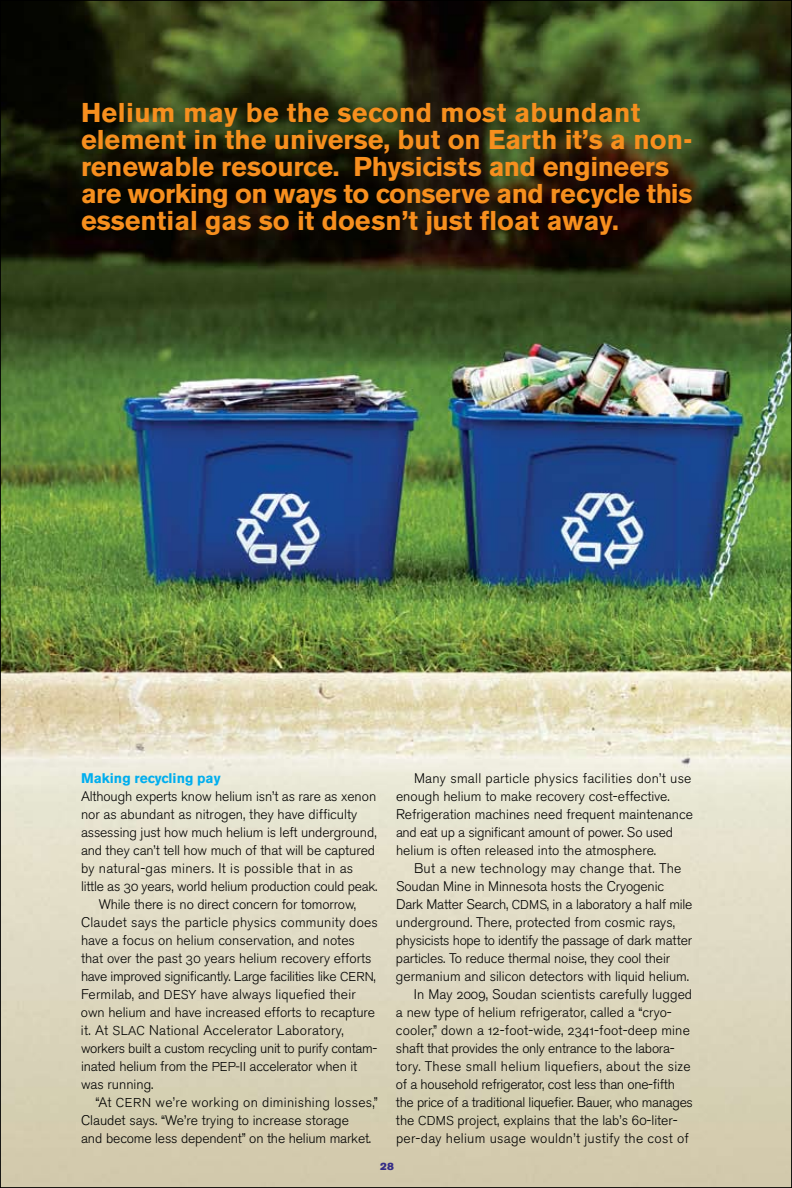
<style>
.page{position:relative;width:792px;height:1188px;background:#fff}
.page>*{position:absolute;margin:0;border:0;box-sizing:border-box;transform-origin:0 0}
.t1{font:700 27px/27px "Akzidenz Grotesk BE";color:#f78f1e}
.t2{font:13.8px/18px "Akzidenz Grotesk BE Light Os F";color:#000}
.t3{font:13.8px "Akzidenz Grotesk BE Light Os F";letter-spacing:-.02em;color:#000}
.t4{font:13.8px "Akzidenz Grotesk BE Light Os F";letter-spacing:.02em;color:#000}
.t5{font:13.8px "Akzidenz Grotesk BE Light Os F";letter-spacing:-.025em;color:#000}
.t6{font:13.8px "Akzidenz Grotesk BE Light Os F";letter-spacing:.025em;color:#000}
.t7{font:700 13.8px "Akzidenz Grotesk BE";color:#00aeef}
.t8{font:10.5px "Akzidenz Grotesk BE Super";color:#352c87}
.s1{font-size:12.75px}
</style>
<div class="page">
<img style="left:2px;top:2px;width:788px;height:1184px">
<h1 class="t1" style="left:81px;top:99px;width:613px">Helium may be the second most abundant element in the universe, but on Earth it’s a non&shy;renewable resource. Physicists and engineers are working on ways to conserve and recycle this essential gas so it doesn’t just float away.</h1>
<p class="t7" style="left:81px;top:770px;width:141px">Making recycling pay</p>
<p class="t2" style="left:81px;top:788px;width:297px">Although experts know helium isn’t as rare as xenon</p>
<p class="t2" style="left:81px;top:805px;width:278px">nor as abundant as nitrogen, they have difficulty</p>
<p class="t2" style="left:81px;top:823px;width:297px">assessing just how much helium is left underground,</p>
<p class="t2" style="left:81px;top:841px;width:296px">and they can’t tell how much of that will be captured</p>
<p class="t4" style="left:81px;top:860px;width:274px">by natural-gas miners. It is possible that in as</p>
<p class="t2" style="left:81px;top:877px;width:298px">little as 30 years, world helium production could peak.</p>
<p class="t2" style="left:99px;top:895px;width:259px">While there is no direct concern for tomorrow,</p>
<p class="t2" style="left:81px;top:913px;width:298px">Claudet says the particle physics community does</p>
<p class="t2" style="left:81px;top:931px;width:275px">have a focus on helium conservation, and notes</p>
<p class="t2" style="left:81px;top:949px;width:292px">that over the past 30 years helium recovery efforts</p>
<p class="t3" style="left:81px;top:968px;width:296px">have improved significantly. Large facilities like <span class="s1">CERN</span>,</p>
<p class="t2" style="left:81px;top:986px;width:276px">Fermilab, and <span class="s1">DESY</span> have always liquefied their</p>
<p class="t2" style="left:81px;top:1004px;width:296px">own helium and have increased efforts to recapture</p>
<p class="t4" style="left:81px;top:1022px;width:264px">it. At <span class="s1">SLAC</span> National Accelerator Laboratory,</p>
<p class="t5" style="left:81px;top:1040px;width:298px">workers built a custom recycling unit to purify contam-</p>
<p class="t2" style="left:81px;top:1057px;width:278px">inated helium from the <span class="s1">PEP-II</span> accelerator when it</p>
<p class="t2" style="left:81px;top:1076px;width:74px">was running.</p>
<p class="t4" style="left:95px;top:1094px;width:284px">“At <span class="s1">CERN</span> we’re working on diminishing losses,”</p>
<p class="t2" style="left:81px;top:1112px;width:270px">Claudet says. “We’re trying to increase storage</p>
<p class="t2" style="left:81px;top:1129px;width:292px">and become less dependent” on the helium market.</p>
<p class="t2" style="left:396px;top:769px;width:298px;text-indent:18px">Many small particle physics facilities don’t use enough helium to make recovery cost-effective.<br>Refrigeration machines need frequent maintenance and eat up a significant amount of power. So used helium is often released into the atmosphere.</p>
<p class="t6" style="left:414px;top:860px;width:269px">But a new technology may change that. The</p>
<p class="t2" style="left:396px;top:877px;width:270px">Soudan Mine in Minnesota hosts the Cryogenic</p>
<p class="t2" style="left:396px;top:896px;width:298px">Dark Matter Search, <span class="s1">CDMS</span>, in a laboratory a half mile</p>
<p class="t2" style="left:396px;top:914px;width:281px">underground. There, protected from cosmic rays,</p>
<p class="t3" style="left:396px;top:932px;width:298px">physicists hope to identify the passage of dark matter</p>
<p class="t2" style="left:396px;top:949px;width:276px">particles. To reduce thermal noise, they cool their</p>
<p class="t2" style="left:396px;top:967px;width:295px">germanium and silicon detectors with liquid helium.</p>
<p class="t2" style="left:414px;top:985px;width:280px">In May 2009, Soudan scientists carefully lugged</p>
<p class="t2" style="left:396px;top:1003px;width:277px">a new type of helium refrigerator, called a “cryo-</p>
<p class="t2" style="left:396px;top:1021px;width:295px">cooler,” down a 12-foot-wide, 2341-foot-deep mine</p>
<p class="t3" style="left:396px;top:1040px;width:280px">shaft that provides the only entrance to the labora-</p>
<p class="t4" style="left:396px;top:1058px;width:296px">tory. These small helium liquefiers, about the size</p>
<p class="t3" style="left:396px;top:1076px;width:280px">of a household refrigerator, cost less than one-fifth</p>
<p class="t3" style="left:396px;top:1094px;width:298px">the price of a traditional liquefier. Bauer, who manages</p>
<p class="t2" style="left:396px;top:1112px;width:283px">the <span class="s1">CDMS</span> project, explains that the lab’s 60-liter-</p>
<p class="t4" style="left:396px;top:1130px;width:294px">per-day helium usage wouldn’t justify the cost of</p>
<p class="t8" style="left:380px;top:1160px;width:15px">28</p>
</div>
